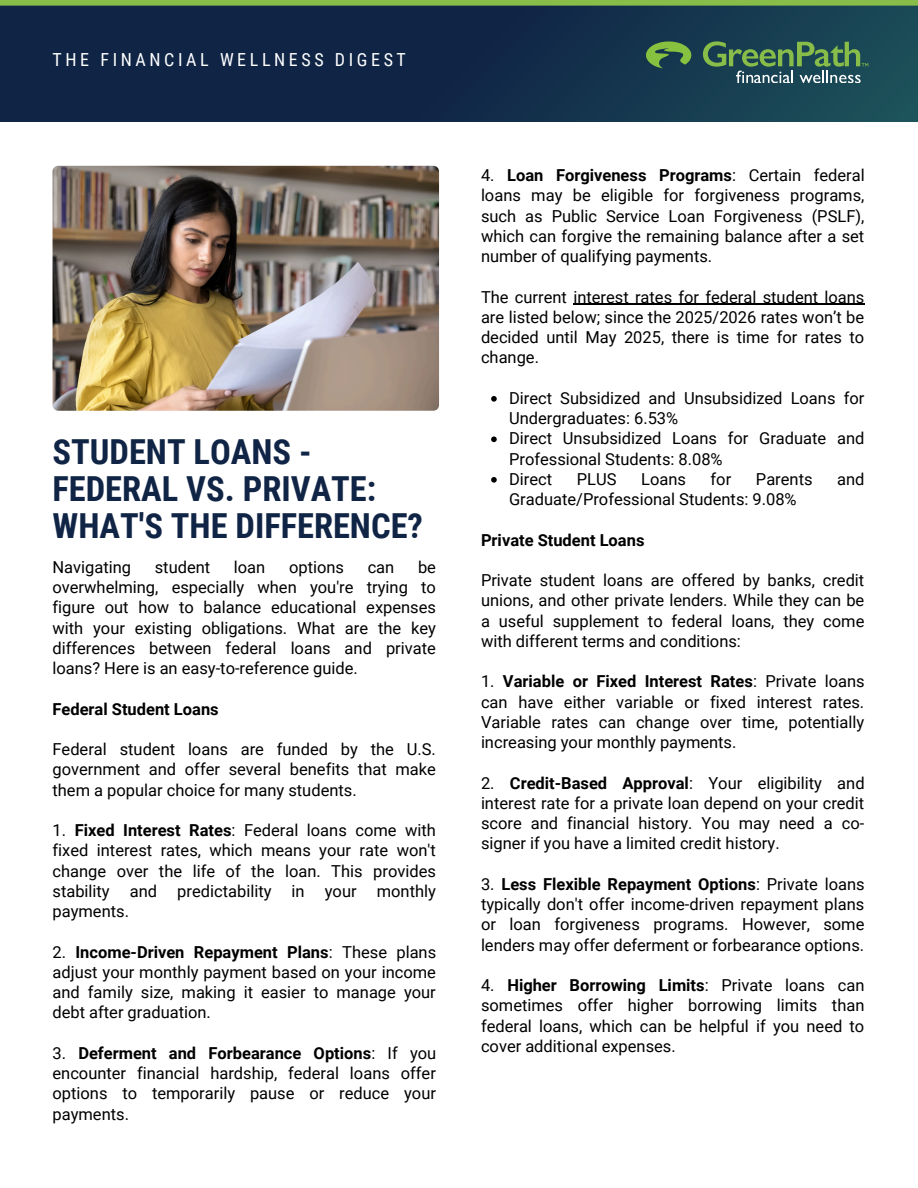
<style>
.page{position:relative;width:918px;height:1188px;background:#fff}
.page>*{position:absolute;margin:0;border:0;box-sizing:border-box;transform-origin:0 0}
.t1{font:700 34.5px/37.2px "Roboto Condensed";color:#102446}
.t2{font:18px "Roboto Condensed";letter-spacing:.2em;color:#fff}
.t3{font:16.5px/20.2px "Roboto";color:#000;text-align:justify}
.t4{font:700 16.5px "Roboto";color:#000}
.s1{font-weight:700}
</style>
<div class="page">
<div style="left:0;top:3px;width:918px;height:119px;background:linear-gradient(to right,#0d1941,#194454)"></div>
<div style="left:0;top:0;width:918px;height:6px;background:#87bd48"></div>
<svg style="left:703px;top:41px;width:165px;height:42px;background:#416b5c"></svg>
<svg style="left:646px;top:41px;width:45px;height:27px"></svg>
<img style="left:53px;top:166px;width:386px;height:245px;border-radius:6px">
<hr style="left:573px;top:304px;width:292px;height:1px;background:#000">
<svg style="left:491px;top:396px;width:6px;height:6px"></svg>
<svg style="left:491px;top:437px;width:6px;height:5px"></svg>
<svg style="left:491px;top:477px;width:6px;height:6px"></svg>
<p class="t2" style="left:53px;top:49px;width:355px">THE FINANCIAL WELLNESS DIGEST</p>
<p class="t1" style="left:53px;top:434px;width:372px">STUDENT LOANS -<br>FEDERAL VS. PRIVATE:<br>WHAT'S THE DIFFERENCE?</p>
<p class="t3" style="left:53px;top:557px;width:385px;text-indent:366px">be overwhelming, especially when you're trying to figure out how to balance educational expenses with your existing obligations. What are the key differences between federal loans and private loans? Here is an easy-to-reference guide.</p>
<p class="t4" style="left:53px;top:699px;width:168px">Federal Student Loans</p>
<p class="t3" style="left:53px;top:739px;width:385px">Federal student loans are funded by the U.S. government and offer several benefits that make them a popular choice for many students.</p>
<p class="t3" style="left:53px;top:820px;width:385px">1. <span class="s1">Fixed Interest Rates</span>: Federal loans come with fixed interest rates, which means your rate won't change over the life of the loan. This provides stability and predictability in your monthly payments.</p>
<h3 class="t3" style="left:53px;top:942px;width:385px">2. <span class="s1">Income-Driven Repayment Plans</span>: These plans adjust your monthly payment based on your income and family size, making it easier to manage your debt after graduation.</h3>
<p class="t3" style="left:53px;top:1043px;width:385px">3. <span class="s1">Deferment and Forbearance Options</span>: If you encounter financial hardship, federal loans offer options to temporarily pause or reduce your payments.</p>
<p class="t3" style="left:53px;top:557px;width:80px">Navigating</p>
<p class="t3" style="left:155px;top:557px;width:57px">student</p>
<p class="t3" style="left:234px;top:557px;width:33px">loan</p>
<p class="t3" style="left:289px;top:557px;width:57px">options</p>
<p class="t3" style="left:368px;top:557px;width:28px">can</p>
<p class="t3" style="left:481px;top:165px;width:385px">4. <span class="s1">Loan Forgiveness Programs</span>: Certain federal loans may be eligible for forgiveness programs, such as Public Service Loan Forgiveness (PSLF), which can forgive the remaining balance after a set number of qualifying payments.</p>
<h2 class="t3" style="left:481px;top:287px;width:385px">The current interest rates for federal student loans are listed below; since the 2025/2026 rates won’t be decided until May 2025, there is time for rates to change.</h2>
<p class="t3" style="left:509px;top:388px;width:357px">Direct Subsidized and Unsubsidized Loans for<br>Undergraduates: 6.53%</p>
<p class="t3" style="left:509px;top:429px;width:357px">Direct Unsubsidized Loans for Graduate and<br>Professional Students: 8.08%</p>
<h1 class="t3" style="left:509px;top:469px;width:45px">Direct</h1>
<h1 class="t3" style="left:577px;top:469px;width:41px">PLUS</h1>
<h1 class="t3" style="left:641px;top:469px;width:46px">Loans</h1>
<h1 class="t3" style="left:711px;top:469px;width:22px">for</h1>
<h1 class="t3" style="left:756px;top:469px;width:58px">Parents</h1>
<h1 class="t3" style="left:837px;top:469px;width:29px">and</h1>
<h1 class="t3" style="left:509px;top:489px;width:289px">Graduate/Professional Students: 9.08%</h1>
<p class="t4" style="left:481px;top:530px;width:165px">Private Student Loans</p>
<h3 class="t3" style="left:481px;top:570px;width:385px">Private student loans are offered by banks, credit unions, and other private lenders. While they can be a useful supplement to federal loans, they come with different terms and conditions:</h3>
<p class="t3" style="left:481px;top:672px;width:385px">1. <span class="s1">Variable or Fixed Interest Rates</span>: Private loans can have either variable or fixed interest rates.<br>Variable rates can change over time, potentially increasing your monthly payments.</p>
<p class="t3" style="left:481px;top:773px;width:385px">2. <span class="s1">Credit-Based Approval</span>: Your eligibility and interest rate for a private loan depend on your credit score and financial history. You may need a co&shy;signer if you have a limited credit history.</p>
<p class="t3" style="left:481px;top:874px;width:385px">3. <span class="s1">Less Flexible Repayment Options</span>: Private loans typically don't offer income-driven repayment plans or loan forgiveness programs. However, some lenders may offer deferment or forbearance options.</p>
<p class="t3" style="left:481px;top:975px;width:385px">4. <span class="s1">Higher Borrowing Limits</span>: Private loans can sometimes offer higher borrowing limits than federal loans, which can be helpful if you need to cover additional expenses.</p>
</div>
